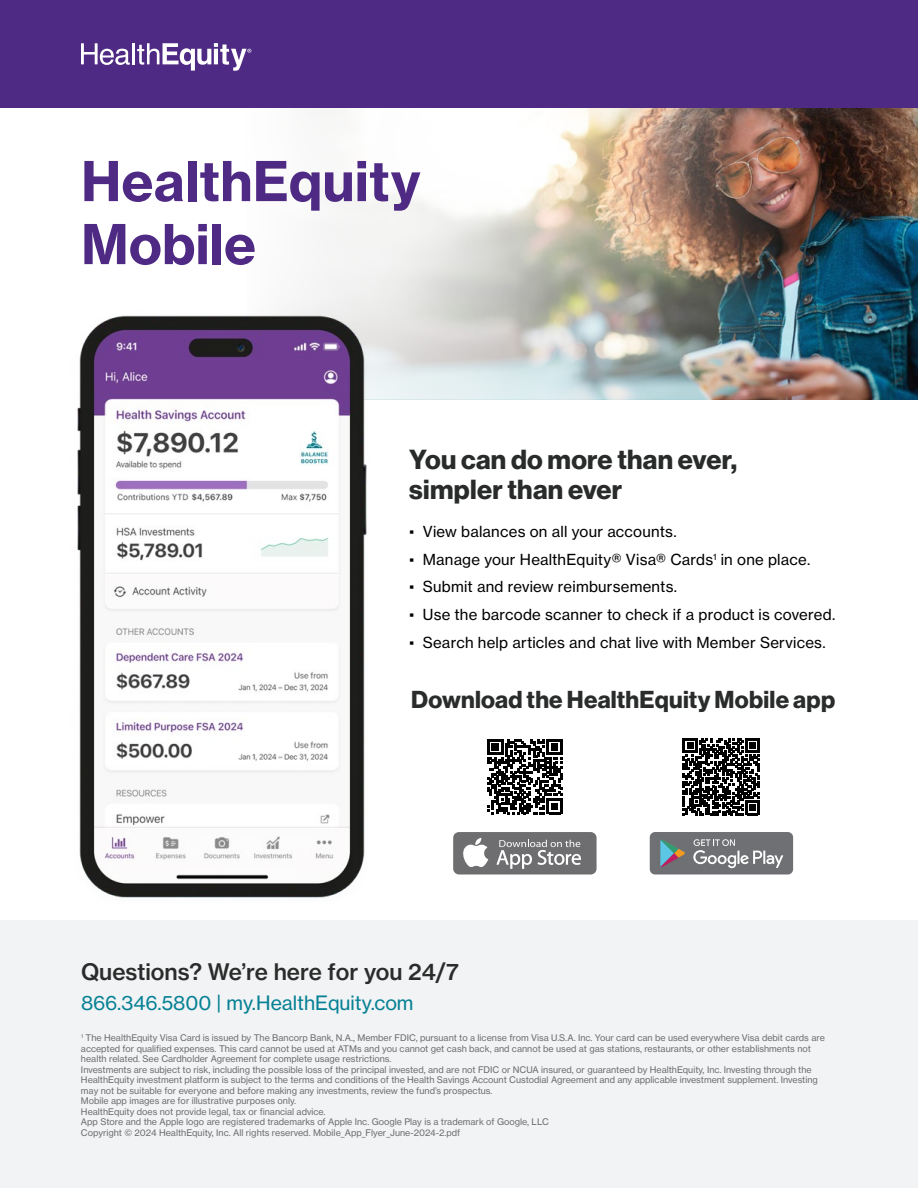
<style>
.page{position:relative;width:918px;height:1188px;background:#fff}
.page>*{position:absolute;margin:0;border:0;box-sizing:border-box;transform-origin:0 0}
.t1{font:54px/63px "N Haas Grotesk TX Pro 75 Bd";color:#4f2a84}
.t2{font:27px/30px "N Haas Grotesk DS Pro 75 Bd";letter-spacing:.01em;color:#292b2b}
.t3{font:24px "N Haas Grotesk DS Pro 75 Bd";letter-spacing:.01em;color:#2a2c2c}
.t4{font:22.5px "N Haas Grotesk TX Pro 65 Md";color:#2a2c2c}
.t5{font:19.5px "N Haas Grotesk TX Pro 55 Rg";color:#058094}
.t6{font:15px "N Haas Grotesk TX Pro 55 Rg";letter-spacing:.015em;color:#000}
.t7{font:9px/10.5px "N Haas Grotesk TX Pro 55 Rg";color:#6d6e71}
.s1{font-family:"Georgia";font-weight:700}
</style>
<div class="page">
<img style="left:814px;top:107px;width:104px;height:293px">
<img style="left:239px;top:107px;width:575px;height:293px">
<div style="left:0;top:920px;width:918px;height:268px;background:#f1f3f4"></div>
<div style="left:0;top:0;width:918px;height:107px;background:#4f2a84"></div>
<svg style="left:81px;top:43px;width:49px;height:22px"></svg>
<hr style="left:132px;top:43px;width:3px;height:21px;background:#fff">
<svg style="left:137px;top:43px;width:114px;height:28px"></svg>
<img style="left:77px;top:309px;width:296px;height:589px">
<svg style="left:453px;top:832px;width:144px;height:43px;background:#8a8a8b"></svg>
<div style="left:650px;top:832px;width:143px;height:43px;background:#6e7073;border-radius:5px"></div>
<svg style="left:693px;top:839px;width:90px;height:29px"></svg>
<svg style="left:660px;top:840px;width:25px;height:27px"></svg>
<svg style="left:487px;top:739px;width:76px;height:75px"></svg>
<svg style="left:683px;top:738px;width:77px;height:77px"></svg>
<h1 class="t1" style="left:81px;top:150px;width:341px">HealthEquity<br>Mobile</h1>
<h2 class="t2" style="left:409px;top:445px;width:329px">You can do more than ever, simpler than ever</h2>
<h3 class="t6" style="left:409px;top:522px;width:269px"><span class="s1">▪</span> View balances on all your accounts.</h3>
<h3 class="t6" style="left:409px;top:550px;width:403px"><span class="s1">▪</span> Manage your HealthEquity® Visa® Cards<sup>1</sup> in one place.</h3>
<h3 class="t6" style="left:409px;top:578px;width:269px"><span class="s1">▪</span> Submit and review reimbursements.</h3>
<h3 class="t6" style="left:409px;top:605px;width:427px"><span class="s1">▪</span> Use the barcode scanner to check if a product is covered.</h3>
<h3 class="t6" style="left:409px;top:633px;width:418px"><span class="s1">▪</span> Search help articles and chat live with Member Services.</h3>
<h3 class="t3" style="left:411px;top:685px;width:425px">Download the HealthEquity Mobile app</h3>
<h3 class="t4" style="left:81px;top:958px;width:380px">Questions? We’re here for you 24/7</h3>
<h3 class="t5" style="left:81px;top:991px;width:334px">866.346.5800 | my.HealthEquity.com</h3>
<p class="t7" style="left:81px;top:1033px;width:745px"><sup>1</sup> The HealthEquity Visa Card is issued by The Bancorp Bank, N.A., Member FDIC, pursuant to a license from Visa U.S.A. Inc. Your card can be used everywhere Visa debit cards are accepted for qualified expenses. This card cannot be used at ATMs and you cannot get cash back, and cannot be used at gas stations, restaurants, or other establishments not health related. See Cardholder Agreement for complete usage restrictions.<br>Investments are subject to risk, including the possible loss of the principal invested, and are not FDIC or NCUA insured, or guaranteed by HealthEquity, Inc. Investing through the HealthEquity investment platform is subject to the terms and conditions of the Health Savings Account Custodial Agreement and any applicable investment supplement. Investing may not be suitable for everyone and before making any investments, review the fund’s prospectus.<br>Mobile app images are for illustrative purposes only.<br>HealthEquity does not provide legal, tax or financial advice.<br>App Store and the Apple logo are registered trademarks of Apple Inc. Google Play is a trademark of Google, LLC<br>Copyright © 2024 HealthEquity, Inc. All rights reserved. Mobile_App_Flyer_June-2024-2.pdf</p>
</div>
